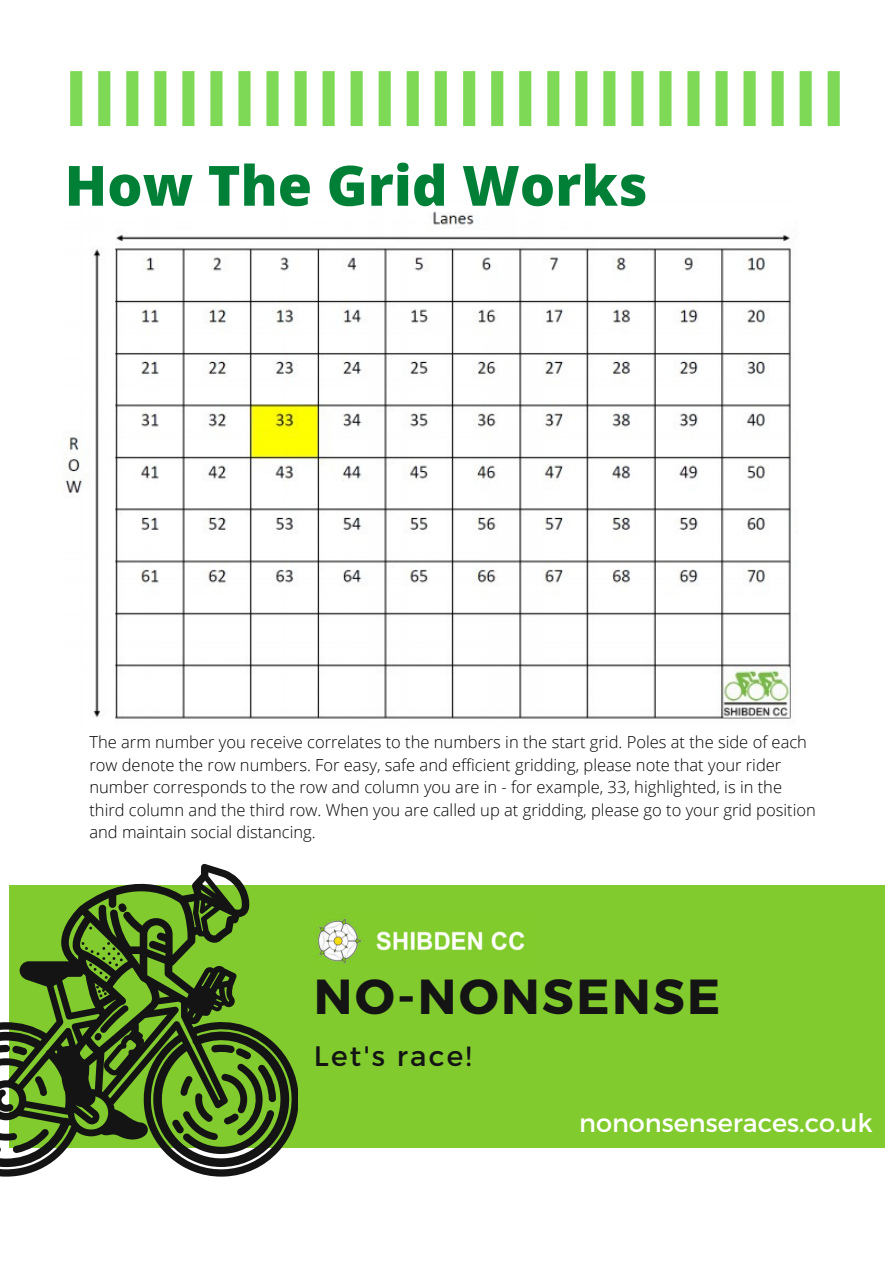
<style>
.page{position:relative;width:894px;height:1264px;background:#fff}
.page>*{position:absolute;margin:0;border:0;box-sizing:border-box;transform-origin:0 0}
.t1{font:800 55.5px "Open Sans";color:#008037}
.t2{font:700 49.2px "Montserrat";letter-spacing:.05em;color:#141414}
.t3{font:28.05px "Montserrat";letter-spacing:.08em;color:#141414}
.t4{font:25.5px "Montserrat";color:#fff}
.t5{font:300 16.5px/22.5px "Open Sans";color:#000}
</style>
<div class="page">
<div style="left:10px;top:884px;width:875px;height:263px;background:#82cb2f"></div>
<svg style="left:0;top:863px;width:297px;height:313px"></svg>
<svg style="left:0;top:1044px;width:49px;height:109px"></svg>
<svg style="left:96px;top:985px;width:11px;height:12px"></svg>
<svg style="left:82px;top:942px;width:41px;height:36px"></svg>
<svg style="left:70px;top:71px;width:376px;height:55px"></svg>
<svg style="left:463px;top:71px;width:376px;height:55px"></svg>
<img style="left:317px;top:918px;width:208px;height:46px">
<img style="left:65px;top:211px;width:732px;height:508px">
<p class="t1" style="left:65px;top:146px;width:584px">How The Grid Works</p>
<p class="t5" style="left:89px;top:730px;width:727px">The arm number you receive correlates to the numbers in the start grid. Poles at the side of each row denote the row numbers. For easy, safe and efficient gridding, please note that your rider number corresponds to the row and column you are in - for example, 33, highlighted, is in the third column and the third row. When you are called up at gridding, please go to your grid position and maintain social distancing.</p>
<p class="t2" style="left:314px;top:964px;width:408px">NO-NONSENSE</p>
<p class="t3" style="left:314px;top:1037px;width:159px">Let's race!</p>
<p class="t4" style="left:579px;top:1106px;width:295px">nononsenseraces.co.uk</p>
</div>
